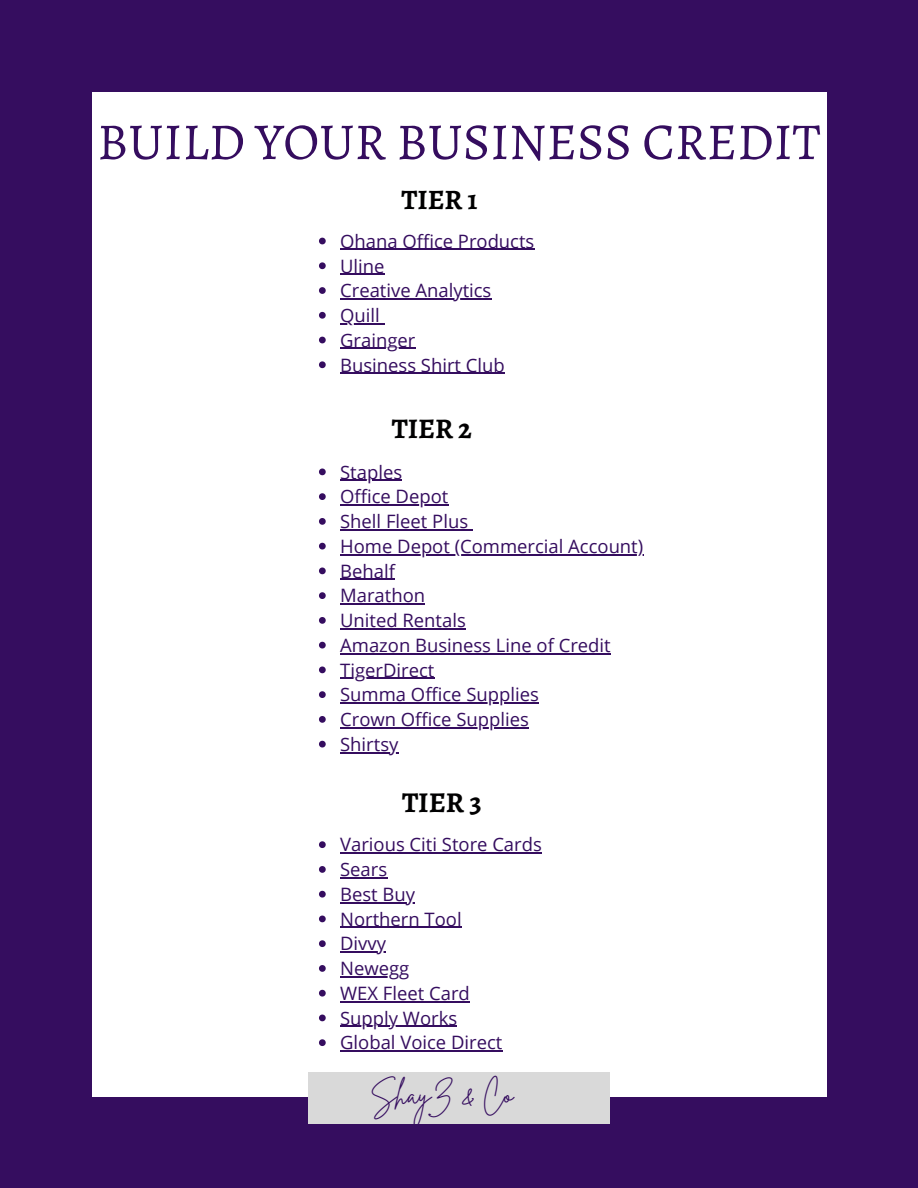
<style>
.page{position:relative;width:918px;height:1188px;background:#350d5f}
.page>*{position:absolute;margin:0;border:0;box-sizing:border-box;transform-origin:0 0}
.t1{font:51.9px "Alegreya";color:#350d5f}
.t2{font:700 28.8px "Alegreya";color:#010001}
.t3{font:700 28.35px "Alegreya";color:#010001}
.t4{font:700 28.2px "Alegreya";color:#010001}
.t5{font:27.75px "Brittany Signature";color:#350d5f}
.t6{font:18.45px/24.8px "Open Sans";color:#350d5f}
</style>
<div class="page">
<div style="left:92px;top:92px;width:734px;height:1004px;background:#fff"></div>
<div style="left:308px;top:1073px;width:302px;height:51px;background:#d9d9d9"></div>
<svg style="left:319px;top:238px;width:7px;height:6px"></svg>
<hr style="left:340px;top:249px;width:129px;height:1px;background:#350d5f">
<hr style="left:469px;top:249px;width:65px;height:1px;background:#350d5f">
<svg style="left:319px;top:262px;width:7px;height:7px"></svg>
<hr style="left:340px;top:274px;width:45px;height:1px;background:#350d5f">
<svg style="left:319px;top:287px;width:7px;height:7px"></svg>
<hr style="left:340px;top:298px;width:151px;height:2px;background:#350d5f">
<svg style="left:319px;top:312px;width:7px;height:7px"></svg>
<hr style="left:340px;top:323px;width:40px;height:1px;background:#350d5f">
<svg style="left:319px;top:337px;width:7px;height:6px"></svg>
<hr style="left:340px;top:348px;width:75px;height:1px;background:#350d5f">
<svg style="left:319px;top:361px;width:7px;height:7px"></svg>
<hr style="left:340px;top:373px;width:165px;height:1px;background:#350d5f">
<svg style="left:319px;top:469px;width:7px;height:6px"></svg>
<hr style="left:340px;top:480px;width:62px;height:1px;background:#350d5f">
<svg style="left:319px;top:493px;width:7px;height:7px"></svg>
<hr style="left:340px;top:505px;width:108px;height:1px;background:#350d5f">
<svg style="left:319px;top:518px;width:7px;height:7px"></svg>
<hr style="left:340px;top:529px;width:128px;height:1px;background:#350d5f">
<svg style="left:319px;top:543px;width:7px;height:7px"></svg>
<hr style="left:340px;top:554px;width:303px;height:1px;background:#350d5f">
<svg style="left:319px;top:568px;width:7px;height:6px"></svg>
<hr style="left:340px;top:579px;width:55px;height:1px;background:#350d5f">
<svg style="left:319px;top:592px;width:7px;height:7px"></svg>
<hr style="left:340px;top:604px;width:85px;height:1px;background:#350d5f">
<svg style="left:319px;top:617px;width:7px;height:7px"></svg>
<hr style="left:340px;top:628px;width:126px;height:1px;background:#350d5f">
<svg style="left:319px;top:642px;width:7px;height:7px"></svg>
<hr style="left:340px;top:653px;width:271px;height:1px;background:#350d5f">
<svg style="left:319px;top:667px;width:7px;height:6px"></svg>
<hr style="left:340px;top:678px;width:94px;height:1px;background:#350d5f">
<svg style="left:319px;top:691px;width:7px;height:7px"></svg>
<hr style="left:340px;top:703px;width:199px;height:1px;background:#350d5f">
<svg style="left:319px;top:716px;width:7px;height:7px"></svg>
<hr style="left:340px;top:727px;width:189px;height:1px;background:#350d5f">
<svg style="left:319px;top:741px;width:7px;height:7px"></svg>
<hr style="left:340px;top:752px;width:58px;height:1px;background:#350d5f">
<svg style="left:319px;top:841px;width:7px;height:7px"></svg>
<hr style="left:340px;top:853px;width:202px;height:1px;background:#350d5f">
<svg style="left:319px;top:866px;width:7px;height:7px"></svg>
<hr style="left:340px;top:877px;width:47px;height:1px;background:#350d5f">
<svg style="left:319px;top:891px;width:7px;height:7px"></svg>
<hr style="left:340px;top:902px;width:75px;height:1px;background:#350d5f">
<svg style="left:319px;top:916px;width:7px;height:6px"></svg>
<hr style="left:340px;top:927px;width:122px;height:1px;background:#350d5f">
<svg style="left:319px;top:940px;width:7px;height:7px"></svg>
<hr style="left:340px;top:952px;width:46px;height:1px;background:#350d5f">
<svg style="left:319px;top:965px;width:7px;height:7px"></svg>
<hr style="left:340px;top:976px;width:69px;height:1px;background:#350d5f">
<svg style="left:319px;top:990px;width:7px;height:7px"></svg>
<hr style="left:340px;top:1001px;width:130px;height:1px;background:#350d5f">
<svg style="left:319px;top:1015px;width:7px;height:6px"></svg>
<hr style="left:340px;top:1026px;width:117px;height:1px;background:#350d5f">
<svg style="left:319px;top:1039px;width:7px;height:7px"></svg>
<hr style="left:340px;top:1051px;width:162px;height:1px;background:#350d5f">
<h1 class="t1" style="left:97px;top:106px;width:725px">BUILD YOUR BUSINESS CREDIT</h1>
<h3 class="t4" style="left:401px;top:180px;width:78px">TIER 1</h3>
<p class="t6" style="left:340px;top:228px;width:196px">Ohana Office Products<br>Uline<br>Creative Analytics<br>Quill<br>Grainger<br>Business Shirt Club</p>
<h3 class="t3" style="left:392px;top:409px;width:82px">TIER 2</h3>
<p class="t6" style="left:340px;top:459px;width:305px">Staples<br>Office Depot<br>Shell Fleet Plus<br>Home Depot (Commercial Account)<br>Behalf<br>Marathon<br>United Rentals<br>Amazon Business Line of Credit<br>TigerDirect<br>Summa Office Supplies<br>Crown Office Supplies<br>Shirtsy</p>
<h2 class="t2" style="left:402px;top:782px;width:81px">TIER 3</h2>
<p class="t6" style="left:340px;top:832px;width:203px">Various Citi Store Cards<br>Sears<br>Best Buy<br>Northern Tool<br>Divvy<br>Newegg<br>WEX Fleet Card<br>Supply Works<br>Global Voice Direct</p>
<h3 class="t5" style="left:371px;top:1077px;width:144px">ShayZ &amp; Co</h3>
</div>
